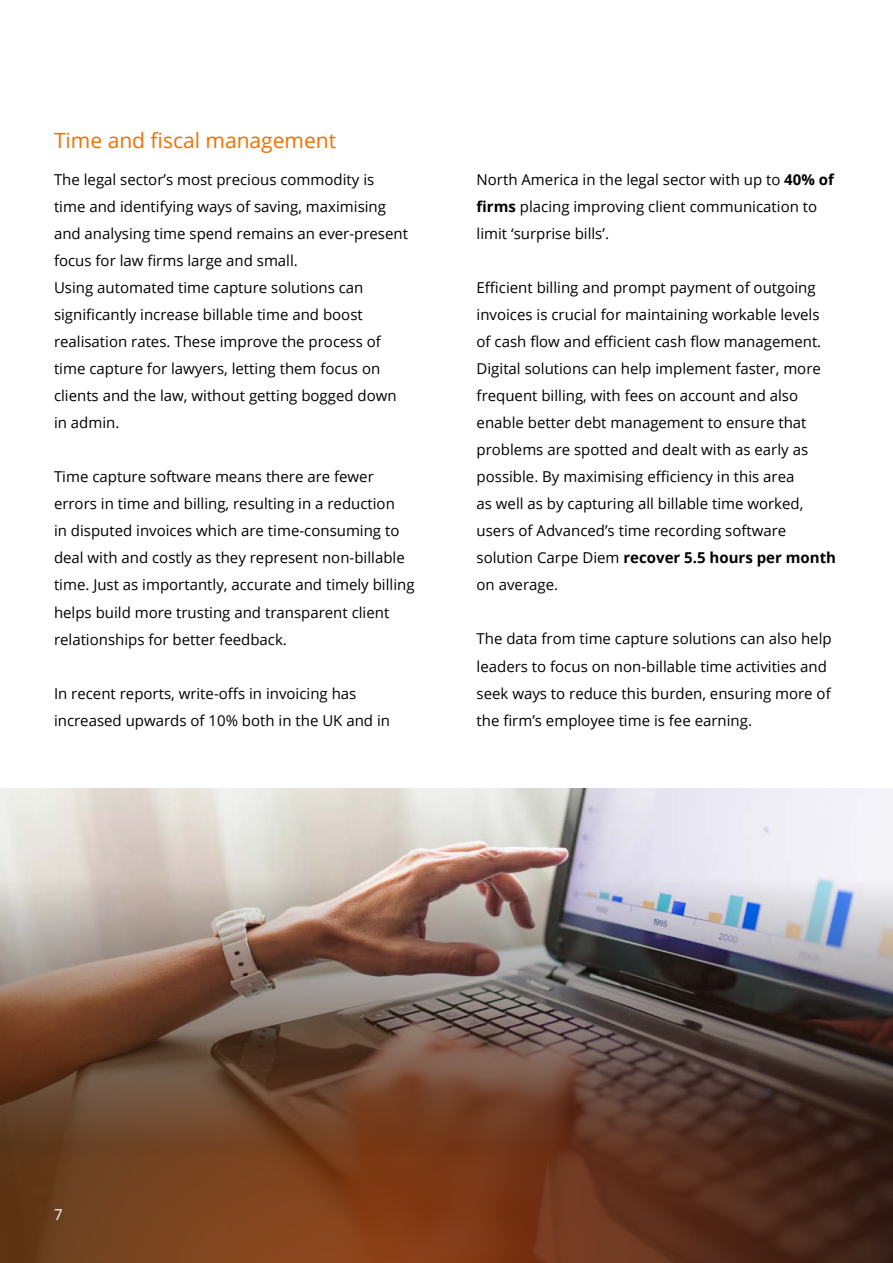
<style>
.page{position:relative;width:893px;height:1263px;background:#fff}
.page>*{position:absolute;margin:0;border:0;box-sizing:border-box;transform-origin:0 0}
.t1{font:21px "Open Sans";color:#ee7004}
.t2{font:15px/27px "Open Sans";color:#000}
.t3{font:15px "Open Sans";color:#fff}
.s1{font-weight:700}
</style>
<div class="page">
<img style="left:0;top:789px;width:893px;height:30px">
<svg style="left:0;top:819px;width:893px;height:56px;background:#dcd4d3"></svg>
<img style="left:0;top:875px;width:893px;height:388px">
<h1 class="t1" style="left:54px;top:126px;width:284px">Time and fiscal management</h1>
<p class="t2" style="left:54px;top:168px;width:356px">The legal sector’s most precious commodity is time and identifying ways of saving, maximising and analysing time spend remains an ever-present focus for law firms large and small.<br>Using automated time capture solutions can significantly increase billable time and boost realisation rates. These improve the process of time capture for lawyers, letting them focus on clients and the law, without getting bogged down in admin.</p>
<p class="t2" style="left:54px;top:465px;width:362px">Time capture software means there are fewer errors in time and billing, resulting in a reduction<br>in disputed invoices which are time-consuming to deal with and costly as they represent non-billable time. Just as importantly, accurate and timely billing helps build more trusting and transparent client relationships for better feedback.</p>
<p class="t2" style="left:54px;top:679px;width:337px">In recent reports, write-offs in invoicing has increased upwards of 10% both in the UK and in</p>
<p class="t2" style="left:477px;top:168px;width:359px">North America in the legal sector with up to <span class="s1">40% of firms</span> placing improving client communication to limit ‘surprise bills’.</p>
<p class="t2" style="left:477px;top:274px;width:361px">Efficient billing and prompt payment of outgoing invoices is crucial for maintaining workable levels of cash flow and efficient cash flow management.<br>Digital solutions can help implement faster, more frequent billing, with fees on account and also enable better debt management to ensure that problems are spotted and dealt with as early as possible. By maximising efficiency in this area<br>as well as by capturing all billable time worked, users of Advanced’s time recording software solution Carpe Diem <span class="s1">recover 5.5 hours per month </span>on average.</p>
<p class="t2" style="left:477px;top:627px;width:357px">The data from time capture solutions can also help leaders to focus on non-billable time activities and seek ways to reduce this burden, ensuring more of the firm’s employee time is fee earning.</p>
<p class="t3" style="left:54px;top:1204px;width:10px">7</p>
</div>
